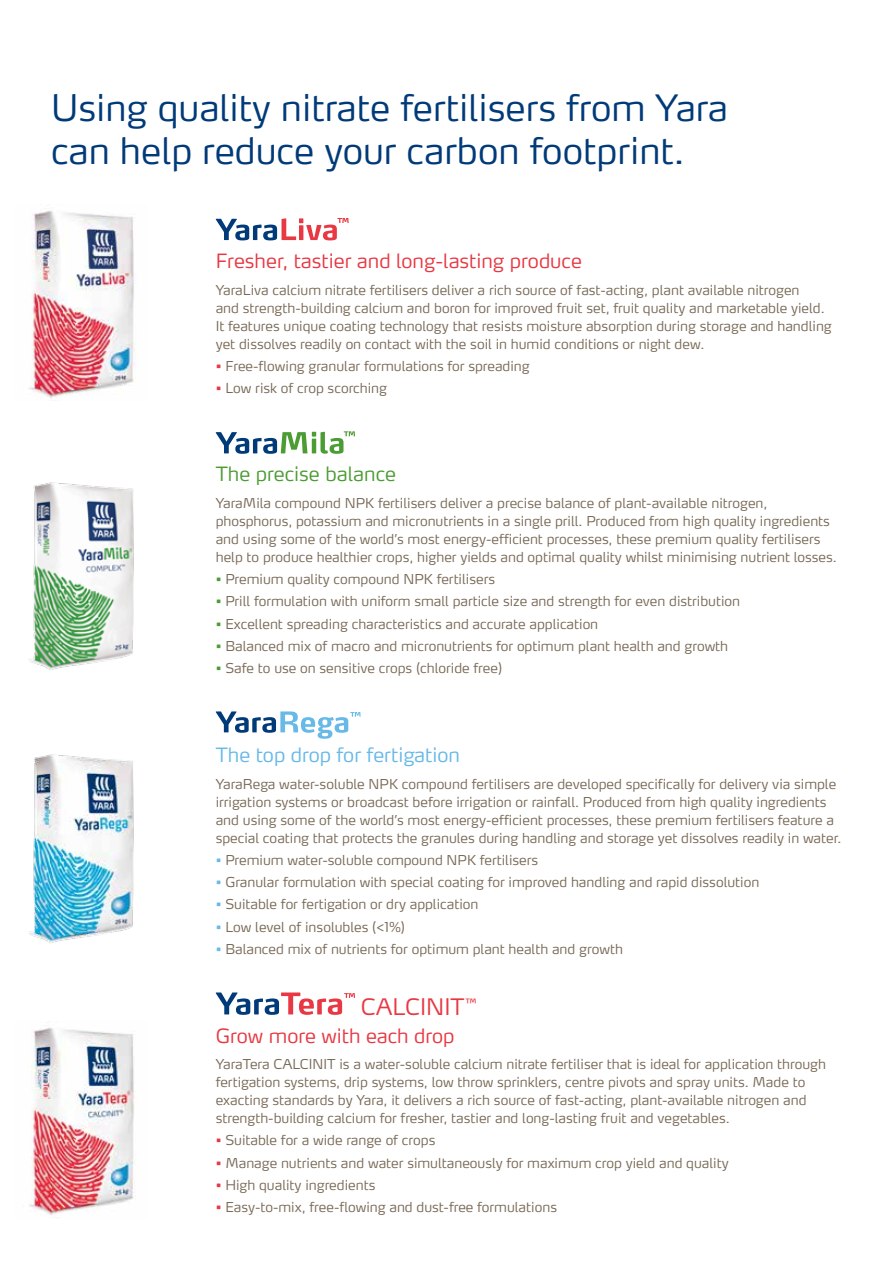
<style>
.page{position:relative;width:893px;height:1263px;background:#fff}
.page>*{position:absolute;margin:0;border:0;box-sizing:border-box;transform-origin:0 0}
.t1{font:300 36px/43.2px "Max OT";color:#003a78}
.t2{font:300 22.5px "Max OT";color:#e83843}
.t3{font:300 19.5px "Max OT";color:#e83843}
.t4{font:300 19.5px "Max OT";color:#67b9e8}
.t5{font:300 19.5px "Max OT";color:#4c9c34}
.t6{font:300 13.5px/18px "Max OT";color:#796956}
.s1{color:#e83843}
.s2{color:#4c9c34}
.s3{color:#67b9e8}
</style>
<div class="page">
<hr style="left:892px;top:687px;width:1px;height:576px;background:#67b9e8">
<img style="left:29px;top:754px;width:105px;height:189px">
<img style="left:29px;top:482px;width:105px;height:188px">
<img style="left:29px;top:1027px;width:107px;height:188px">
<svg style="left:216px;top:218px;width:133px;height:22px"></svg>
<svg style="left:216px;top:431px;width:139px;height:23px"></svg>
<svg style="left:216px;top:711px;width:145px;height:28px"></svg>
<svg style="left:216px;top:992px;width:139px;height:23px"></svg>
<img style="left:29px;top:210px;width:107px;height:188px">
<h1 class="t1" style="left:51px;top:86px;width:679px">Using quality nitrate fertilisers from Yara can help reduce your carbon footprint.</h1>
<h3 class="t3" style="left:216px;top:248px;width:368px">Fresher, tastier and long-lasting produce</h3>
<p class="t6" style="left:216px;top:280px;width:617px">YaraLiva calcium nitrate fertilisers deliver a rich source of fast-acting, plant available nitrogen<br>and strength-building calcium and boron for improved fruit set, fruit quality and marketable yield.<br>It features unique coating technology that resists moisture absorption during storage and handling yet dissolves readily on contact with the soil in humid conditions or night dew.</p>
<p class="t6" style="left:216px;top:357px;width:315px"><span class="s1">•</span> Free-flowing granular formulations for spreading</p>
<p class="t6" style="left:216px;top:379px;width:173px"><span class="s1">•</span> Low risk of crop scorching</p>
<h3 class="t5" style="left:216px;top:461px;width:182px">The precise balance</h3>
<p class="t6" style="left:216px;top:494px;width:622px">YaraMila compound NPK fertilisers deliver a precise balance of plant-available nitrogen, phosphorus, potassium and micronutrients in a single prill. Produced from high quality ingredients and using some of the world’s most energy-efficient processes, these premium quality fertilisers help to produce healthier crops, higher yields and optimal quality whilst minimising nutrient losses.</p>
<p class="t6" style="left:216px;top:570px;width:281px"><span class="s2">•</span> Premium quality compound NPK fertilisers</p>
<p class="t6" style="left:216px;top:592px;width:526px"><span class="s2">•</span> Prill formulation with uniform small particle size and strength for even distribution</p>
<p class="t6" style="left:216px;top:614px;width:384px"><span class="s2">•</span> Excellent spreading characteristics and accurate application</p>
<p class="t6" style="left:216px;top:637px;width:514px"><span class="s2">•</span> Balanced mix of macro and micronutrients for optimum plant health and growth</p>
<p class="t6" style="left:216px;top:659px;width:288px"><span class="s2">•</span> Safe to use on sensitive crops (chloride free)</p>
<h3 class="t4" style="left:216px;top:742px;width:246px">The top drop for fertigation</h3>
<p class="t6" style="left:216px;top:774px;width:627px">YaraRega water-soluble NPK compound fertilisers are developed specifically for delivery via simple irrigation systems or broadcast before irrigation or rainfall. Produced from high quality ingredients and using some of the world’s most energy-efficient processes, these premium fertilisers feature a special coating that protects the granules during handling and storage yet dissolves readily in water.</p>
<p class="t6" style="left:216px;top:851px;width:324px"><span class="s3">•</span> Premium water-soluble compound NPK fertilisers</p>
<p class="t6" style="left:216px;top:873px;width:545px"><span class="s3">•</span> Granular formulation with special coating for improved handling and rapid dissolution</p>
<p class="t6" style="left:216px;top:895px;width:264px"><span class="s3">•</span> Suitable for fertigation or dry application</p>
<p class="t6" style="left:216px;top:917px;width:191px"><span class="s3">•</span> Low level of insolubles (&lt;1%)</p>
<p class="t6" style="left:216px;top:940px;width:409px"><span class="s3">•</span> Balanced mix of nutrients for optimum plant health and growth</p>
<h2 class="t2" style="left:361px;top:992px;width:117px">CALCINIT<sup>™</sup></h2>
<h3 class="t3" style="left:216px;top:1022px;width:240px">Grow more with each drop</h3>
<p class="t6" style="left:216px;top:1055px;width:612px">YaraTera CALCINIT is a water-soluble calcium nitrate fertiliser that is ideal for application through fertigation systems, drip systems, low throw sprinklers, centre pivots and spray units. Made to exacting standards by Yara, it delivers a rich source of fast-acting, plant-available nitrogen and strength-building calcium for fresher, tastier and long-lasting fruit and vegetables.</p>
<p class="t6" style="left:216px;top:1131px;width:221px"><span class="s1">•</span> Suitable for a wide range of crops</p>
<p class="t6" style="left:216px;top:1153px;width:514px"><span class="s1">•</span> Manage nutrients and water simultaneously for maximum crop yield and quality</p>
<p class="t6" style="left:216px;top:1176px;width:161px"><span class="s1">•</span> High quality ingredients</p>
<p class="t6" style="left:216px;top:1198px;width:343px"><span class="s1">•</span> Easy-to-mix, free-flowing and dust-free formulations</p>
</div>
